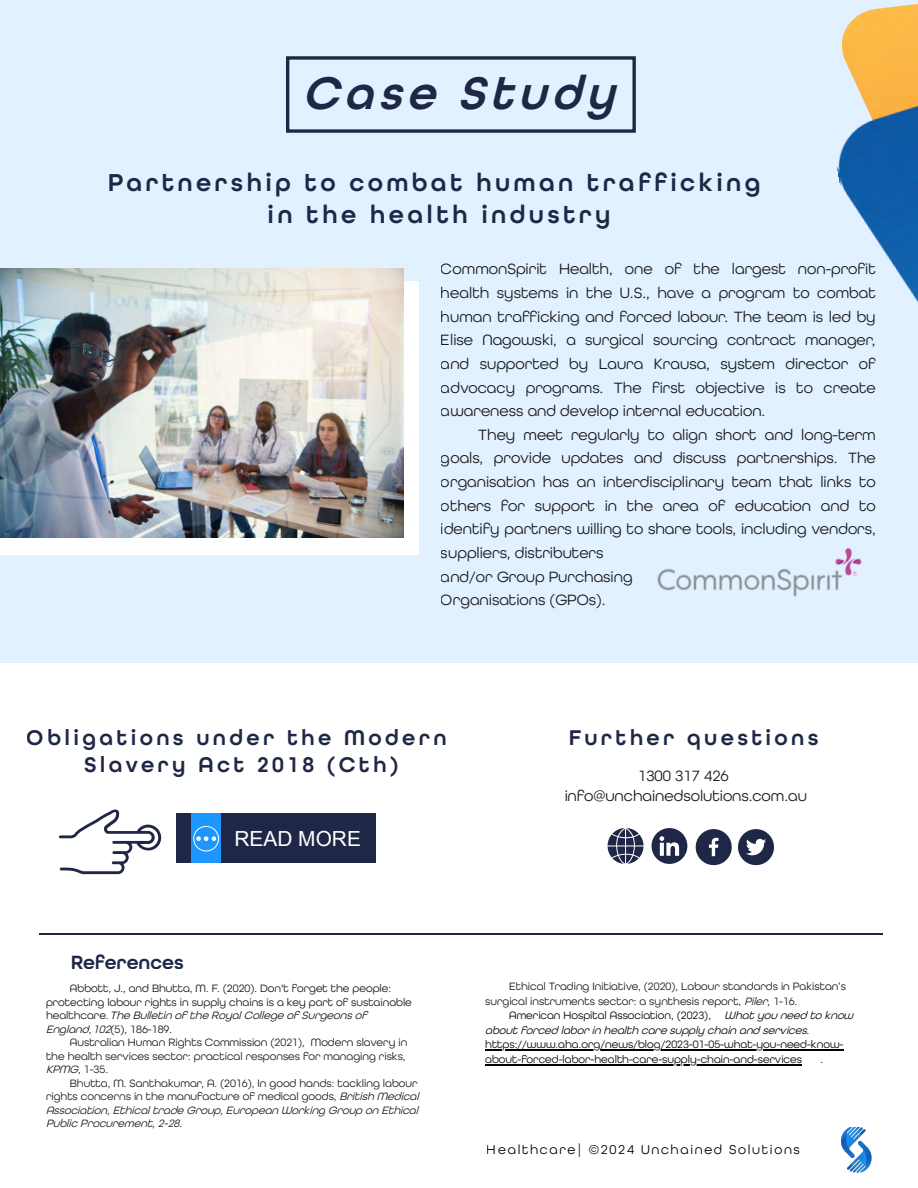
<style>
.page{position:relative;width:918px;height:1188px;background:#fff}
.page>*{position:absolute;margin:0;border:0;box-sizing:border-box;transform-origin:0 0}
.t1{font:italic 600 48.3px "All Round Gothic W01";color:#1f2747}
.t2{font:600 25.8px/31.5px "All Round Gothic W01";letter-spacing:.13em;color:#1f2747;text-align:center}
.t3{font:600 22.5px/27px "All Round Gothic W01";letter-spacing:.15em;color:#1f2747;text-align:center}
.t4{font:20.85px "Arial";color:#fff}
.t5{font:600 20.25px "All Round Gothic W01";color:#1f2747}
.t6{font:15.75px/23.7px "All Round Gothic W01";color:#191919;text-align:center}
.t7{font:13.5px "All Round Gothic W01";letter-spacing:.125em;color:#000}
.t8{font:11.25px/13.5px "All Round Gothic W01";color:#191919}
.t9{font:11.25px/13.5px "All Round Gothic W01";color:#141414}
.t10{font:11.25px/14.7px "All Round Gothic W01";color:#000}
.t11{font:italic 11.25px/14.7px "All Round Gothic W01";color:#000}
.s1{font-style:italic}
.s2{font-style:normal}
</style>
<div class="page">
<div style="left:0;top:0;width:918px;height:663px;background:#e2f1ff"></div>
<hr style="left:841px;top:933px;width:41px;height:1px;background:#1f2747">
<hr style="left:799px;top:933px;width:42px;height:1px;background:#1f2747">
<hr style="left:757px;top:933px;width:42px;height:1px;background:#1f2747">
<hr style="left:716px;top:933px;width:41px;height:1px;background:#1f2747">
<hr style="left:674px;top:933px;width:42px;height:1px;background:#1f2747">
<hr style="left:632px;top:933px;width:42px;height:1px;background:#1f2747">
<hr style="left:591px;top:933px;width:41px;height:1px;background:#1f2747">
<hr style="left:549px;top:933px;width:42px;height:1px;background:#1f2747">
<hr style="left:507px;top:933px;width:42px;height:1px;background:#1f2747">
<hr style="left:466px;top:933px;width:41px;height:1px;background:#1f2747">
<hr style="left:424px;top:933px;width:42px;height:1px;background:#1f2747">
<hr style="left:383px;top:933px;width:41px;height:1px;background:#1f2747">
<hr style="left:341px;top:933px;width:42px;height:1px;background:#1f2747">
<hr style="left:299px;top:933px;width:42px;height:1px;background:#1f2747">
<hr style="left:258px;top:933px;width:41px;height:1px;background:#1f2747">
<hr style="left:216px;top:933px;width:42px;height:1px;background:#1f2747">
<hr style="left:174px;top:933px;width:42px;height:1px;background:#1f2747">
<hr style="left:133px;top:933px;width:41px;height:1px;background:#1f2747">
<hr style="left:91px;top:933px;width:42px;height:1px;background:#1f2747">
<hr style="left:49px;top:933px;width:42px;height:1px;background:#1f2747">
<hr style="left:485px;top:1050px;width:359px;height:1px;background:#000">
<hr style="left:485px;top:1064px;width:317px;height:1px;background:#000">
<svg style="left:738px;top:829px;width:36px;height:36px"></svg>
<svg style="left:696px;top:829px;width:36px;height:36px"></svg>
<svg style="left:608px;top:828px;width:36px;height:36px"></svg>
<svg style="left:652px;top:828px;width:35px;height:36px"></svg>
<div style="left:176px;top:813px;width:199px;height:50px;background:#1f2747"></div>
<div style="left:191px;top:813px;width:30px;height:50px;background:#1e96ff"></div>
<svg style="left:193px;top:826px;width:26px;height:26px"></svg>
<svg style="left:59px;top:809px;width:102px;height:65px"></svg>
<div style="left:286px;top:56px;width:350px;height:77px;border:3px solid #1f2747"></div>
<img style="left:842px;top:1127px;width:30px;height:45px">
<div style="left:0;top:281px;width:419px;height:274px;background:#fff"></div>
<img style="left:0;top:269px;width:404px;height:269px">
<img style="left:657px;top:568px;width:165px;height:29px">
<img style="left:822px;top:4px;width:96px;height:587px">
<h1 class="t1" style="left:302px;top:64px;width:328px">Case Study</h1>
<h2 class="t2" style="left:107px;top:167px;width:655px">Partnership to combat human trafficking in the health industry</h2>
<p class="t6" style="left:441px;top:257px;width:436px;text-align:justify">CommonSpirit Health, one of the largest non-profit health systems in the U.S., have a program to combat human trafficking and forced labour. The team is led by Elise Nagowski, a surgical sourcing contract manager, and supported by Laura Krausa, system director of advocacy programs. The first objective is to create awareness and develop internal education.</p>
<p class="t6" style="left:441px;top:423px;width:436px;text-align:left;text-indent:37px">They meet regularly to align short and long-term goals, provide updates and discuss partnerships. The organisation has an interdisciplinary team that links to others for support in the area of education and to identify partners willing to share tools, including vendors, suppliers, distributers<br>and/or Group Purchasing<br>Organisations (GPOs).</p>
<h3 class="t3" style="left:27px;top:724px;width:421px">Obligations under the Modern<br>Slavery Act 2018 (Cth)</h3>
<h3 class="t3" style="left:568px;top:724px;width:252px">Further questions</h3>
<p class="t6" style="left:564px;top:765px;width:244px;line-height:20.2px">1300 317 426 info@unchainedsolutions.com.au</p>
<h3 class="t4" style="left:234px;top:827px;width:128px">READ MORE</h3>
<p class="t5" style="left:70px;top:950px;width:115px">References</p>
<p class="t9" style="left:46px;top:982px;width:367px;text-indent:24px">Abbott, J., and Bhutta, M. F. (2020). Don't forget the people: protecting labour rights in supply chains is a key part of sustainable h e a l t h c a r e . <span class="s1">The Bulletin ofthe RoyalCollege ofSurgeonsof England</span>, <span class="s1">102</span>(5), 186-189.</p>
<p class="t8" style="left:46px;top:1036px;width:363px;text-indent:24px">Australian Human Rights Commission (2021), Modern slavery in the health services sector: practical responses for managing risks,<br><span class="s1">KPMG</span>, 1-35.</p>
<p class="t8" style="left:46px;top:1076px;width:377px;text-indent:24px">Bhutta, M. Santhakumar, A. (2016), In good hands: tackling labour rights concerns in the manufacture of medical goods, <span class="s1">British Medical Association,Ethicaltrade Group,European Working Group on Ethical Public Procurement,2-28</span>.</p>
<p class="t8" style="left:485px;top:979px;width:362px;line-height:14.5px;text-indent:24px">Ethical Trading Initiative, (2020), Labour standards in Pakistan’s surgical instruments sector: a synthesis report, <span class="s1">Piler</span>, 1-16.</p>
<p class="t11" style="left:485px;top:1008px;width:373px;text-indent:24px"><span class="s2">American Hospital Association, (2023),</span> Whatyou need to know aboutforced laborin health care supply chain and services.</p>
<p class="t10" style="left:485px;top:1037px;width:360px">https://www.aha.org/news/blog/2023-01-05-what-you-need-know&shy;about-forced-labor-health-care-supply-chain-and-services</p>
<p class="t10" style="left:820px;top:1052px;width:4px">.</p>
<p class="t7" style="left:487px;top:1141px;width:314px">Healthcare| ©2024 Unchained Solutions</p>
</div>
